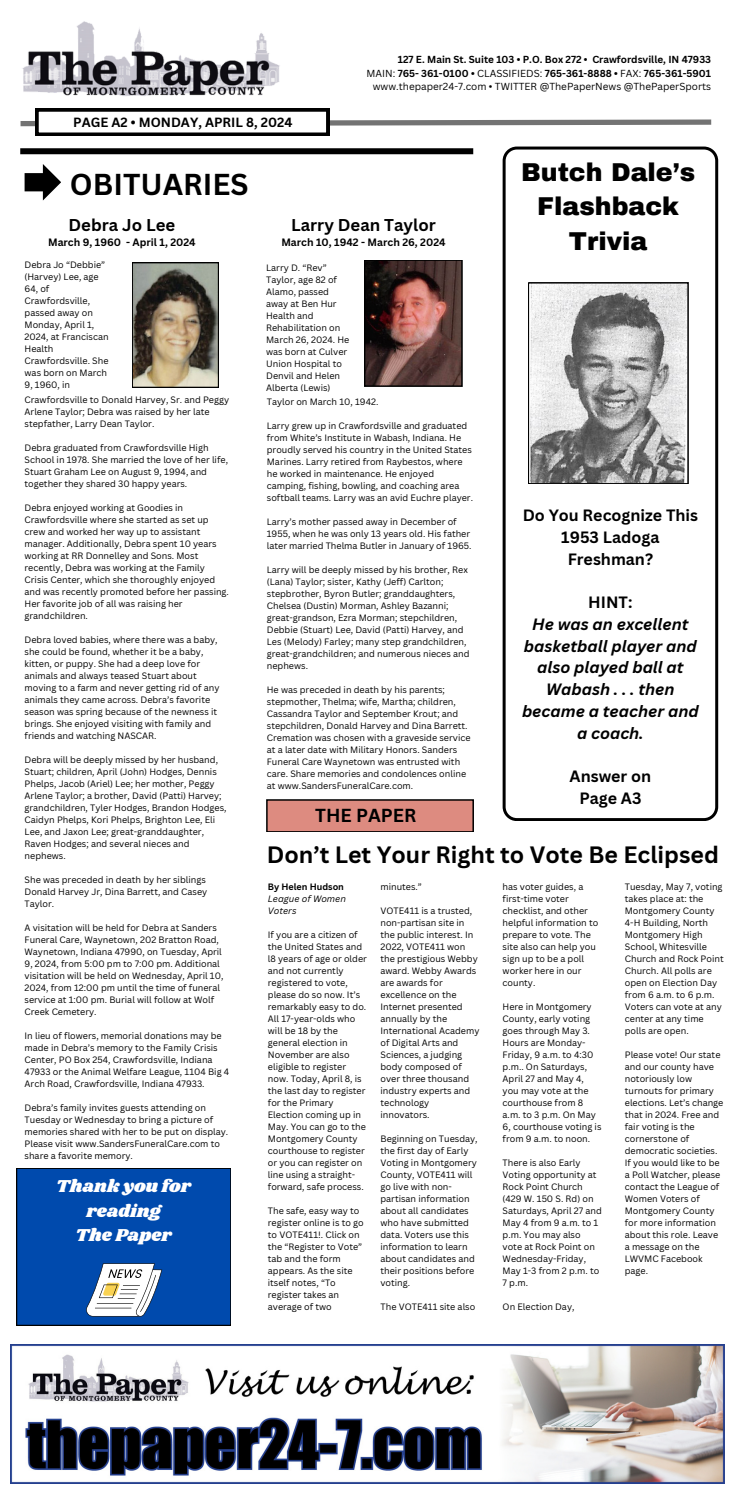
<style>
.page{position:relative;width:732px;height:1512px;background:#fff}
.page>*{position:absolute;margin:0;border:0;box-sizing:border-box;transform-origin:0 0}
.t1{font:700 29.4px "Canva Sans";color:#000}
.t2{font:900 25.2px/34.8px "Archivo";color:#000;text-align:center}
.t3{font:700 23.1px "Canva Sans";color:#000}
.t4{font:700 18.4px "Canva Sans";color:#000}
.t5{font:17.9px/24.3px "Shrikhand";color:#fff;text-align:center}
.t6{font:700 16.6px "Canva Sans";color:#000}
.t7{font:italic 700 16px/21.8px "Canva Sans";color:#000;text-align:center}
.t8{font:700 16px/21.8px "Canva Sans";color:#000;text-align:center}
.t9{font:700 13px "Canva Sans";color:#000}
.t10{font:700 10.4px "Canva Sans";color:#000}
.t11{font:700 9.9px/13.5px "Canva Sans";color:#000;text-align:right}
.t12{font:9px/12px "Canva Sans";color:#000}
.t13{font:italic 9px/12px "Canva Sans";color:#000}
.t14{font:700 9px "Canva Sans";color:#000}
.s1{font-weight:400}
</style>
<div class="page">
<img style="left:22px;top:21px;width:261px;height:88px">
<svg style="left:20px;top:109px;width:692px;height:27px"></svg>
<svg style="left:502px;top:147px;width:215px;height:674px"></svg>
<svg style="left:528px;top:283px;width:159px;height:201px;background:#afafaf"></svg>
<div style="left:20px;top:148px;width:453px;height:6px;background:#000"></div>
<svg style="left:25px;top:164px;width:36px;height:37px"></svg>
<svg style="left:364px;top:260px;width:98px;height:126px;background:#5e3d38"></svg>
<svg style="left:132px;top:263px;width:86px;height:124px;background:#7f7664"></svg>
<svg style="left:267px;top:800px;width:206px;height:32px;background:#d08378"></svg>
<img style="left:11px;top:1345px;width:713px;height:139px">
<svg style="left:17px;top:1168px;width:214px;height:158px;background:#1456ae"></svg>
<h3 class="t9" style="left:73px;top:113px;width:220px">PAGE A2 • MONDAY, APRIL 8, 2024</h3>
<p class="t11" style="left:366px;top:53px;width:346px">127 E. Main St. Suite 103 • P.O. Box 272 • Crawfordsville, IN 47933<br><span class="s1">MAIN:</span> 765- 361-0100 • <span class="s1">CLASSIFIEDS:</span> 765-361-8888 • <span class="s1">FAX:</span> 765-361-5901 <span class="s1">www.thepaper24-7.com • TWITTER @ThePaperNews @ThePaperSports</span></p>
<h1 class="t1" style="left:70px;top:164px;width:180px">OBITUARIES</h1>
<h3 class="t6" style="left:68px;top:213px;width:108px">Debra Jo Lee</h3>
<p class="t10" style="left:48px;top:235px;width:149px">March 9, 1960 - April 1, 2024</p>
<p class="t12" style="left:25px;top:259px;width:86px">Debra Jo “Debbie” (Harvey) Lee, age<br>64, of<br>Crawfordsville, passed away on<br>Monday, April 1,<br>2024, at Franciscan<br>Health<br>Crawfordsville. She was born on March<br>9, 1960, in</p>
<p class="t12" style="left:25px;top:393px;width:206px">Crawfordsville to Donald Harvey, Sr. and Peggy<br>Arlene Taylor; Debra was raised by her late stepfather, Larry Dean Taylor.</p>
<p class="t12" style="left:25px;top:441px;width:205px">Debra graduated from Crawfordsville High School in 1978. She married the love of her life, Stuart Graham Lee on August 9, 1994, and together they shared 30 happy years.</p>
<p class="t12" style="left:25px;top:501px;width:206px">Debra enjoyed working at Goodies in Crawfordsville where she started as set up crew and worked her way up to assistant manager. Additionally, Debra spent 10 years working at RR Donnelley and Sons. Most recently, Debra was working at the Family Crisis Center, which she thoroughly enjoyed and was recently promoted before her passing.<br>Her favorite job of all was raising her grandchildren.</p>
<p class="t12" style="left:25px;top:633px;width:196px">Debra loved babies, where there was a baby, she could be found, whether it be a baby, kitten, or puppy. She had a deep love for animals and always teased Stuart about moving to a farm and never getting rid of any animals they came across. Debra’s favorite season was spring because of the newness it brings. She enjoyed visiting with family and friends and watching NASCAR.</p>
<p class="t12" style="left:25px;top:753px;width:203px">Debra will be deeply missed by her husband, Stuart; children, April (John) Hodges, Dennis Phelps, Jacob (Ariel) Lee; her mother, Peggy Arlene Taylor; a brother, David (Patti) Harvey; grandchildren, Tyler Hodges, Brandon Hodges, Caidyn Phelps, Kori Phelps, Brighton Lee, Eli Lee, and Jaxon Lee; great-granddaughter, Raven Hodges; and several nieces and nephews.</p>
<p class="t12" style="left:25px;top:873px;width:184px">She was preceded in death by her siblings<br>Donald Harvey Jr, Dina Barrett, and Casey<br>Taylor.</p>
<p class="t12" style="left:25px;top:921px;width:200px">A visitation will be held for Debra at Sanders Funeral Care, Waynetown, 202 Bratton Road, Waynetown, Indiana 47990, on Tuesday, April 9, 2024, from 5:00 pm to 7:00 pm. Additional visitation will be held on Wednesday, April 10, 2024, from 12:00 pm until the time of funeral service at 1:00 pm. Burial will follow at Wolf Creek Cemetery.</p>
<p class="t12" style="left:25px;top:1029px;width:206px">In lieu of flowers, memorial donations may be made in Debra’s memory to the Family Crisis Center, PO Box 254, Crawfordsville, Indiana 47933 or the Animal Welfare League, 1104 Big 4<br>Arch Road, Crawfordsville, Indiana 47933.</p>
<p class="t12" style="left:25px;top:1101px;width:205px">Debra’s family invites guests attending on Tuesday or Wednesday to bring a picture of memories shared with her to be put on display.<br>Please visit www.SandersFuneralCare.com to share a favorite memory.</p>
<h3 class="t5" style="left:56px;top:1175px;width:136px">Thank you for reading<br>The Paper</h3>
<h3 class="t6" style="left:291px;top:213px;width:146px">Larry Dean Taylor</h3>
<p class="t10" style="left:281px;top:235px;width:166px">March 10, 1942 - March 26, 2024</p>
<p class="t12" style="left:266px;top:261px;width:85px">Larry D. “Rev”<br>Taylor, age 82 of<br>Alamo, passed away at Ben Hur<br>Health and<br>Rehabilitation on<br>March 26, 2024. He was born at Culver<br>Union Hospital to<br>Denvil and Helen<br>Alberta (Lewis)</p>
<p class="t12" style="left:267px;top:396px;width:113px">Taylor on March 10, 1942.</p>
<p class="t12" style="left:267px;top:420px;width:208px">Larry grew up in Crawfordsville and graduated from White’s Institute in Wabash, Indiana. He proudly served his country in the United States Marines. Larry retired from Raybestos, where he worked in maintenance. He enjoyed camping, fishing, bowling, and coaching area softball teams. Larry was an avid Euchre player.</p>
<p class="t12" style="left:267px;top:516px;width:206px">Larry’s mother passed away in December of<br>1955, when he was only 13 years old. His father later married Thelma Butler in January of 1965.</p>
<p class="t12" style="left:267px;top:564px;width:204px">Larry will be deeply missed by his brother, Rex (Lana) Taylor; sister, Kathy (Jeff) Carlton; stepbrother, Byron Butler; granddaughters, Chelsea (Dustin) Morman, Ashley Bazanni; great-grandson, Ezra Morman; stepchildren, Debbie (Stuart) Lee, David (Patti) Harvey, and Les (Melody) Farley; many step grandchildren, great-grandchildren; and numerous nieces and nephews.</p>
<p class="t12" style="left:267px;top:684px;width:205px">He was preceded in death by his parents; stepmother, Thelma; wife, Martha; children, Cassandra Taylor and September Krout; and stepchildren, Donald Harvey and Dina Barrett.<br>Cremation was chosen with a graveside service at a later date with Military Honors. Sanders Funeral Care Waynetown was entrusted with care. Share memories and condolences online at www.SandersFuneralCare.com.</p>
<h3 class="t4" style="left:315px;top:802px;width:103px">THE PAPER</h3>
<h2 class="t2" style="left:521px;top:155px;width:175px">Butch Dale’s<br>Flashback<br>Trivia</h2>
<h3 class="t8" style="left:522px;top:504px;width:177px">Do You Recognize This<br>1953 Ladoga<br>Freshman?</h3>
<h3 class="t8" style="left:588px;top:591px;width:46px">HINT:</h3>
<h3 class="t7" style="left:521px;top:613px;width:178px">He was an excellent basketball player and also played ball at<br>Wabash . . . then became a teacher and a coach.</h3>
<h3 class="t8" style="left:569px;top:765px;width:83px">Answer on<br>Page A3</h3>
<h3 class="t3" style="left:267px;top:839px;width:453px">Don’t Let Your Right to Vote Be Eclipsed</h3>
<p class="t14" style="left:268px;top:880px;width:78px">By Helen Hudson</p>
<p class="t13" style="left:268px;top:892px;width:80px">League of Women<br>Voters</p>
<p class="t12" style="left:268px;top:928px;width:100px">If you are a citizen of the United States and l8 years of age or older and not currently registered to vote, please do so now. It’s remarkably easy to do.<br>All 17-year-olds who will be 18 by the general election in<br>November are also eligible to register now. Today, April 8, is the last day to register for the Primary<br>Election coming up in<br>May. You can go to the<br>Montgomery County courthouse to register or you can register on line using a straight&shy;forward, safe process.</p>
<p class="t12" style="left:268px;top:1204px;width:97px">The safe, easy way to register online is to go to VOTE411!. Click on the “Register to Vote” tab and the form appears. As the site itself notes, “To register takes an average of two</p>
<p class="t12" style="left:380px;top:880px;width:43px">minutes.”</p>
<p class="t12" style="left:380px;top:904px;width:100px">VOTE411 is a trusted, non-partisan site in the public interest. In<br>2022, VOTE411 won the prestigious Webby award. Webby Awards are awards for excellence on the<br>Internet presented annually by the<br>International Academy of Digital Arts and<br>Sciences, a judging body composed of over three thousand industry experts and technology innovators.</p>
<p class="t12" style="left:380px;top:1132px;width:99px">Beginning on Tuesday, the first day of Early<br>Voting in Montgomery<br>County, VOTE411 will go live with non&shy;partisan information about all candidates who have submitted data. Voters use this information to learn about candidates and their positions before voting.</p>
<p class="t12" style="left:380px;top:1300px;width:96px">The VOTE411 site also</p>
<p class="t12" style="left:502px;top:880px;width:97px">has voter guides, a first-time voter checklist, and other helpful information to prepare to vote. The site also can help you sign up to be a poll worker here in our county.</p>
<p class="t12" style="left:502px;top:1000px;width:100px">Here in Montgomery<br>County, early voting goes through May 3.<br>Hours are Monday-<br>Friday, 9 a.m. to 4:30 p.m.. On Saturdays,<br>April 27 and May 4, you may vote at the courthouse from 8 a.m. to 3 p.m. On May<br>6, courthouse voting is from 9 a.m. to noon.</p>
<p class="t12" style="left:502px;top:1156px;width:101px">There is also Early<br>Voting opportunity at<br>Rock Point Church (429 W. 150 S. Rd) on<br>Saturdays, April 27 and<br>May 4 from 9 a.m. to 1 p.m. You may also vote at Rock Point on<br>Wednesday-Friday,<br>May 1-3 from 2 p.m. to<br>7 p.m.</p>
<p class="t12" style="left:502px;top:1300px;width:73px">On Election Day,</p>
<p class="t12" style="left:624px;top:880px;width:100px">Tuesday, May 7, voting takes place at: the<br>Montgomery County<br>4-H Building, North<br>Montgomery High<br>School, Whitesville<br>Church and Rock Point<br>Church. All polls are open on Election Day from 6 a.m. to 6 p.m.<br>Voters can vote at any center at any time polls are open.</p>
<p class="t12" style="left:624px;top:1048px;width:100px">Please vote! Our state and our county have notoriously low turnouts for primary elections. Let’s change that in 2024. Free and fair voting is the cornerstone of democratic societies.<br>If you would like to be a Poll Watcher, please contact the League of<br>Women Voters of<br>Montgomery County for more information about this role. Leave a message on the<br>LWVMC Facebook page.</p>
</div>
